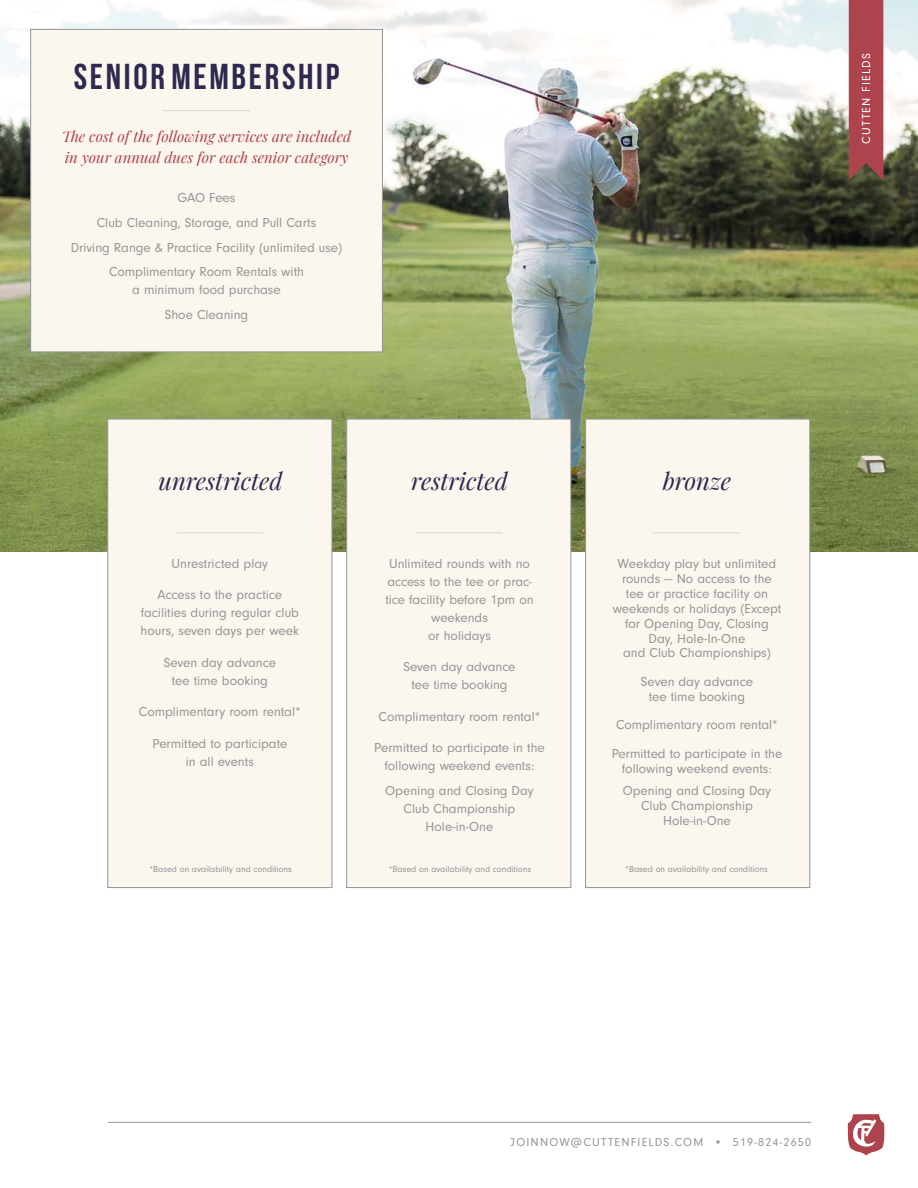
<style>
.page{position:relative;width:918px;height:1188px;background:#fff}
.page>*{position:absolute;margin:0;border:0;box-sizing:border-box;transform-origin:0 0}
.t1{font:36px "Bebas Neue";letter-spacing:.075em;color:#2e294e}
.t2{font:italic 24px "Playfair Display";color:#2e294e}
.t3{font:italic 24px "Playfair Display";color:#2d294e}
.t4{font:italic 15px/21px "Playfair Display";color:#ad444d}
.t5{font:13.5px/18px "Neuzeit Gro";color:#939598;text-align:center}
.t6{font:12px "Neuzeit Gro";letter-spacing:.1em;color:#939598}
.t7{font:12px "Neuzeit Gro";letter-spacing:.1em;color:#fff}
.t8{font:9px "Neuzeit Gro";color:#939598}
</style>
<div class="page">
<svg style="left:848px;top:1114px;width:37px;height:42px"></svg>
<hr style="left:108px;top:1122px;width:703px;height:1px;background:#939598">
<img style="left:0;top:0;width:918px;height:551px">
<div style="left:30px;top:29px;width:353px;height:323px;background:#fbf6ee;border:1px solid #939598"></div>
<div style="left:849px;top:0;width:34px;height:180px;background:#ad444d"></div>
<div style="left:347px;top:419px;width:224px;height:469px;background:#fbf6ee;border:1px solid #939598"></div>
<div style="left:585px;top:419px;width:225px;height:469px;background:#fbf6ee;border:1px solid #939598"></div>
<hr style="left:415px;top:532px;width:88px;height:1px;background:#ddd4c2">
<hr style="left:653px;top:532px;width:87px;height:1px;background:#ddd4c2">
<div style="left:108px;top:419px;width:224px;height:469px;background:#fbf6ee;border:1px solid #939598"></div>
<hr style="left:177px;top:532px;width:87px;height:1px;background:#ddd4c2">
<hr style="left:163px;top:110px;width:87px;height:1px;background:#ddd4c2">
<h1 class="t1" style="left:74px;top:57px;width:267px">SENIOR MEMBERSHIP</h1>
<p class="t4" style="left:62px;top:125px;width:291px">The cost of the following services are included in your annual dues for each senior category</p>
<p class="t5" style="left:71px;top:186px;width:273px;line-height:24.8px">GAO Fees<br>Club Cleaning, Storage, and Pull Carts<br>Driving Range &amp; Practice Facility (unlimited use)<br>Complimentary Room Rentals with</p>
<p class="t5" style="left:132px;top:278px;width:150px;line-height:24.8px">a minimum food purchase<br>Shoe Cleaning</p>
<h2 class="t2" style="left:159px;top:462px;width:125px">unrestricted</h2>
<p class="t5" style="left:172px;top:554px;width:98px">Unrestricted play</p>
<p class="t5" style="left:141px;top:586px;width:160px">Access to the practice facilities during regular club hours, seven days per week</p>
<p class="t5" style="left:164px;top:653px;width:114px">Seven day advance tee time booking</p>
<p class="t5" style="left:139px;top:703px;width:163px">Complimentary room rental*</p>
<p class="t5" style="left:152px;top:734px;width:136px">Permitted to participate in all events</p>
<h2 class="t2" style="left:411px;top:462px;width:98px">restricted</h2>
<h2 class="t3" style="left:663px;top:462px;width:70px">bronze</h2>
<p class="t5" style="left:385px;top:554px;width:150px">Unlimited rounds with no access to the tee or prac&shy;tice facility before 1pm on weekends<br>or holidays</p>
<p class="t5" style="left:403px;top:658px;width:114px">Seven day advance tee time booking</p>
<p class="t5" style="left:379px;top:707px;width:163px">Complimentary room rental*</p>
<p class="t5" style="left:374px;top:739px;width:172px">Permitted to participate in the following weekend events:</p>
<p class="t5" style="left:385px;top:782px;width:150px">Opening and Closing Day<br>Club Championship<br>Hole-in-One</p>
<p class="t5" style="left:613px;top:556px;width:170px;line-height:15px">Weekday play but unlimited rounds — No access to the tee or practice facility on weekends or holidays (Except for Opening Day, Closing<br>Day, Hole-In-One<br>and Club Championships)</p>
<p class="t5" style="left:641px;top:674px;width:114px;line-height:15px">Seven day advance tee time booking</p>
<p class="t5" style="left:612px;top:711px;width:172px;line-height:28.5px">Complimentary room rental*<br>Permitted to participate in the</p>
<p class="t5" style="left:622px;top:758px;width:152px;line-height:21.8px;text-align:left">following weekend events:<br>Opening and Closing Day</p>
<p class="t5" style="left:641px;top:798px;width:113px;line-height:15px">Club Championship<br>Hole-in-One</p>
<p class="t8" style="left:149px;top:864px;width:144px">*Based on availability and conditions</p>
<p class="t8" style="left:389px;top:864px;width:144px">*Based on availability and conditions</p>
<p class="t8" style="left:625px;top:864px;width:144px">*Based on availability and conditions</p>
<p class="t7" style="left:860px;top:144px;width:92px;rotate:-90deg">CUTTEN FIELDS</p>
<p class="t6" style="left:511px;top:1136px;width:302px">JOINNOW@CUTTENFIELDS.COM • 519-824-2650</p>
</div>
